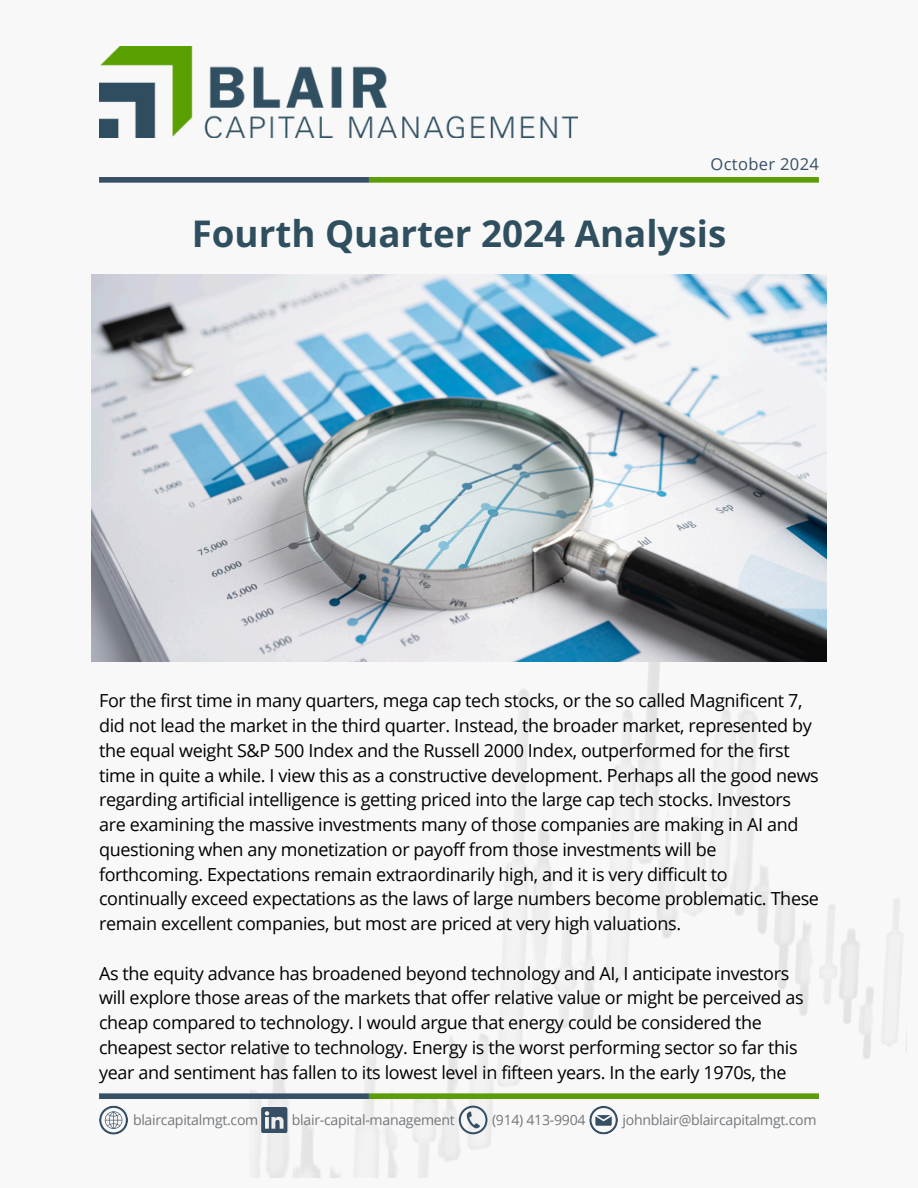
<style>
.page{position:relative;width:918px;height:1188px;background:#f8f8f8}
.page>*{position:absolute;margin:0;border:0;box-sizing:border-box;transform-origin:0 0}
.t1{font:700 36.75px "Open Sans";color:#2f4f5f}
.t2{font:18px/24.8px "Open Sans";letter-spacing:-.02em;color:#000}
.t3{font:16.5px "Open Sans";letter-spacing:.02em;color:#364f65}
.t4{font:14.1px "Open Sans";letter-spacing:-.02em;color:#73777b}
</style>
<div class="page">
<svg style="left:99px;top:1106px;width:29px;height:29px"></svg>
<img style="left:250px;top:615px;width:657px;height:563px">
<div style="left:369px;top:1093px;width:450px;height:6px;background:#5c9c05"></div>
<div style="left:99px;top:1093px;width:270px;height:6px;background:#364f65"></div>
<svg style="left:459px;top:1106px;width:29px;height:28px"></svg>
<svg style="left:589px;top:1106px;width:29px;height:28px"></svg>
<svg style="left:261px;top:1107px;width:26px;height:26px"></svg>
<img style="left:99px;top:46px;width:478px;height:91px">
<div style="left:369px;top:177px;width:450px;height:6px;background:#5c9c05"></div>
<div style="left:99px;top:177px;width:270px;height:6px;background:#364f65"></div>
<img style="left:92px;top:274px;width:734px;height:387px">
<p class="t3" style="left:710px;top:152px;width:110px">October 2024</p>
<p class="t1" style="left:192px;top:208px;width:536px">Fourth Quarter 2024 Analysis</p>
<p class="t2" style="left:99px;top:688px;width:721px">For the first time in many quarters, mega cap tech stocks, or the so called Magnificent 7, did not lead the market in the third quarter. Instead, the broader market, represented by the equal weight S&amp;P 500 Index and the Russell 2000 Index, outperformed for the first time in quite a while. I view this as a constructive development. Perhaps all the good news regarding artificial intelligence is getting priced into the large cap tech stocks. Investors are examining the massive investments many of those companies are making in AI and questioning when any monetization or payoff from those investments will be forthcoming. Expectations remain extraordinarily high, and it is very difficult to continually exceed expectations as the laws of large numbers become problematic. These remain excellent companies, but most are priced at very high valuations.</p>
<p class="t2" style="left:99px;top:960px;width:706px">As the equity advance has broadened beyond technology and AI, I anticipate investors will explore those areas of the markets that offer relative value or might be perceived as cheap compared to technology. I would argue that energy could be considered the cheapest sector relative to technology. Energy is the worst performing sector so far this year and sentiment has fallen to its lowest level in fifteen years. In the early 1970s, the</p>
<h1 class="t4" style="left:133px;top:1110px;width:127px">blaircapitalmgt.com</h1>
<p class="t4" style="left:292px;top:1110px;width:164px">blair-capital-management</p>
<p class="t4" style="left:492px;top:1110px;width:95px">(914) 413-9904</p>
<h2 class="t4" style="left:622px;top:1110px;width:196px">johnblair@blaircapitalmgt.com</h2>
</div>
